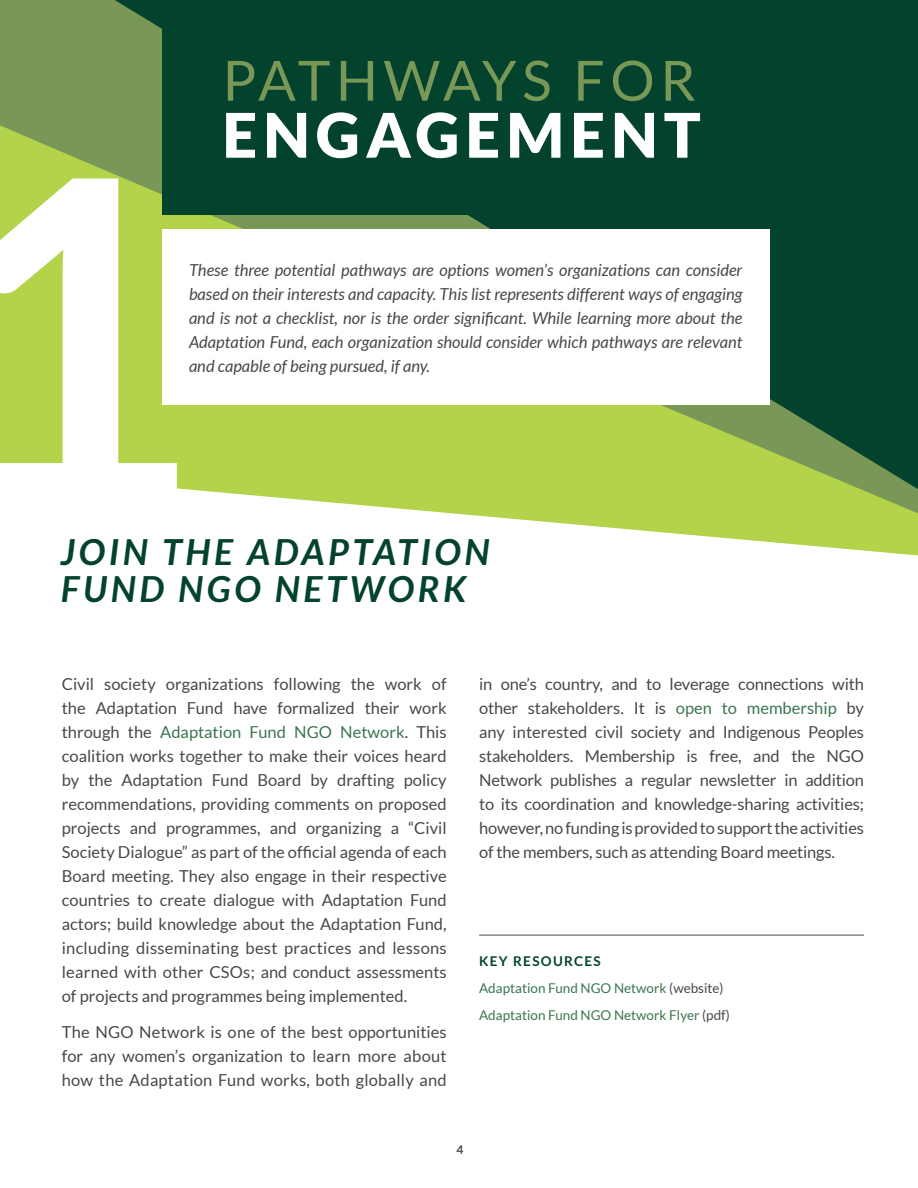
<style>
.page{position:relative;width:918px;height:1188px;background:#fff}
.page>*{position:absolute;margin:0;border:0;box-sizing:border-box;transform-origin:0 0}
.t1{font:900 61.5px "Lato";letter-spacing:.1em;color:#fff}
.t2{font:55.5px "Lato";letter-spacing:.1em;color:#799756}
.t3{font:italic 700 36px/37.5px "Lato";letter-spacing:.1em;color:#03432d}
.t4{font:16.5px/24px "Lato";color:#48484a;text-align:justify}
.t5{font:italic 16.5px/24px "Lato";color:#48484a;text-align:justify}
.t6{font:13.5px "Lato";color:#3b764f}
.t7{font:13.5px "Lato";color:#48484a}
.t8{font:700 13.5px "Lato";letter-spacing:.1em;color:#03432d}
.t9{font:700 12px "Lato";color:#48484a}
.s1{color:#3b764f}
.s2{color:#48484a}
</style>
<div class="page">
<svg style="left:0;top:90px;width:918px;height:466px"></svg>
<svg style="left:115px;top:0;width:803px;height:489px;background:#52823d"></svg>
<hr style="left:479px;top:935px;width:385px;height:1px;background:#48484a">
<div style="left:162px;top:0;width:608px;height:214px;background:#03432d"></div>
<div style="left:162px;top:230px;width:608px;height:175px;background:#fff"></div>
<svg style="left:0;top:179px;width:177px;height:326px"></svg>
<h2 class="t2" style="left:222px;top:50px;width:475px">Pathways for</h2>
<h1 class="t1" style="left:222px;top:99px;width:480px">ENGAGEMENT</h1>
<p class="t5" style="left:189px;top:258px;width:555px">These three potential pathways are options women’s organizations can consider based on their interests and capacity. This list represents different ways of engaging and is not a checklist, nor is the order significant. While learning more about the Adaptation Fund, each organization should consider which pathways are relevant and capable of being pursued, if any.</p>
<h3 class="t3" style="left:61px;top:533px;width:430px">JOIN THE ADAPTATION<br>FUND NGO NETWORK</h3>
<p class="t4" style="left:62px;top:672px;width:386px">Civil society organizations following the work of the Adaptation Fund have formalized their work through the <span class="s1">Adaptation Fund NGO</span></p>
<p class="t4" style="left:62px;top:720px;width:386px;text-indent:278px"><span class="s1">N etwork</span>. This coalition works together to make their voices heard by the Adaptation Fund Board by drafting policy recommendations, providing comments on proposed projects and programmes, and organizing a “Civil Society Dialogue” as part of the official agenda of each Board meeting. They also engage in their respective countries to create dialogue with Adaptation Fund actors; build knowledge about the Adaptation Fund, including disseminating best practices and lessons learned with other CSOs; and conduct assessments of projects and programmes being implemented.</p>
<p class="t4" style="left:62px;top:1020px;width:47px">The NGO</p>
<p class="t4" style="left:62px;top:1020px;width:386px;text-indent:77px">N etwork is one of the best opportunities for any women’s organization to learn more about how the Adaptation Fund works, both globally and</p>
<p class="t4" style="left:479px;top:672px;width:386px;text-align:left">in one’s country, and to leverage connections with other stakeholders. It is <span class="s1">open to membership</span> by any interested civil society and I ndigenous Peoples stakeholders. Membership is free, and the NGO Network publishes a regular newsletter in addition to its coordination and knowledge-sharing activities; however, no funding is provided to support the activities of the members, such as attending Board meetings.</p>
<p class="t8" style="left:479px;top:953px;width:123px">KEY RESOURCES</p>
<p class="t6" style="left:479px;top:980px;width:113px">Adaptation Fund NGO</p>
<p class="t7" style="left:614px;top:980px;width:111px"><span class="s1">N etwork</span> (website)</p>
<p class="t6" style="left:479px;top:1007px;width:113px">Adaptation Fund NGO</p>
<p class="t6" style="left:614px;top:1007px;width:117px">N etwork Flyer <span class="s2">(pdf)</span></p>
<p class="t9" style="left:457px;top:1143px;width:8px">4</p>
</div>
